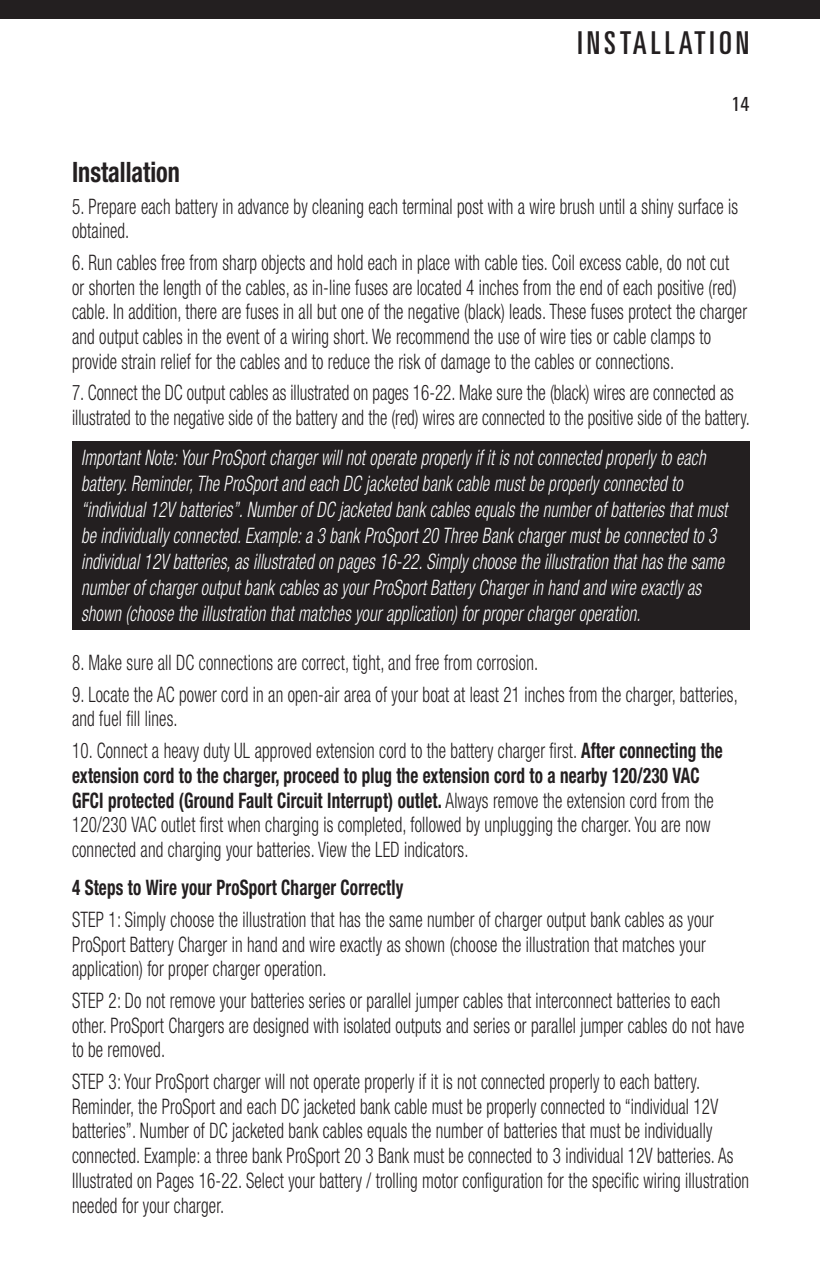
<style>
.page{position:relative;width:820px;height:1270px;background:#fff}
.page>*{position:absolute;margin:0;border:0;box-sizing:border-box;transform-origin:0 0}
.t1{font:ultra-condensed 31.5px "Univers LT Std";letter-spacing:.13em;color:#231f20}
.t2{font:700 condensed 28.12px "Helvetica Neue LT Std";color:#231f20;scale:.86 1}
.t3{font:300 condensed 21.38px/24.8px "Helvetica Neue LT Std";letter-spacing:.01em;color:#231f20;scale:.8 1}
.t4{font:italic 300 condensed 21.38px/25.9px "Helvetica Neue LT Std";letter-spacing:.01em;color:#fff;scale:.8 1}
.t5{font:700 condensed 21.38px "Helvetica Neue LT Std";letter-spacing:.01em;color:#231f20;scale:.8 1}
.t6{font:condensed 20.25px "Univers LT Std";color:#231f20}
.s1{font-weight:700}
</style>
<div class="page">
<div style="left:0;top:0;width:820px;height:19px;background:#231f20"></div>
<div style="left:72px;top:441px;width:677px;height:188px;background:#231f20"></div>
<h1 class="t1" style="left:577px;top:24px;width:173px">INSTALLATION</h1>
<p class="t6" style="left:731px;top:91px;width:19px">14</p>
<h2 class="t2" style="left:72px;top:155px;width:127px">Installation</h2>
<p class="t3" style="left:72px;top:193px;width:834px">5. Prepare each battery in advance by cleaning each terminal post with a wire brush until a shiny surface is obtained.</p>
<p class="t3" style="left:72px;top:250px;width:845px">6. Run cables free from sharp objects and hold each in place with cable ties. Coil excess cable, do not cut<br>or shorten the length of the cables, as in-line fuses are located 4 inches from the end of each positive (red) cable. In addition, there are fuses in all but one of the negative (black) leads. These fuses protect the charger and output cables in the event of a wiring short. We recommend the use of wire ties or cable clamps to provide strain relief for the cables and to reduce the risk of damage to the cables or connections.</p>
<p class="t3" style="left:72px;top:380px;width:848px">7. Connect the DC output cables as illustrated on pages 16-22. Make sure the (black) wires are connected as illustrated to the negative side of the battery and the (red) wires are connected to the positive side of the battery.</p>
<p class="t4" style="left:81px;top:445px;width:809px">Important Note: Your ProSport charger will not operate properly if it is not connected properly to each battery. Reminder, The ProSport and each DC jacketed bank cable must be properly connected to “individual 12V batteries”. Number of DC jacketed bank cables equals the number of batteries that must be individually connected. Example: a 3 bank ProSport 20 Three Bank charger must be connected to 3 individual 12V batteries, as illustrated on pages 16-22. Simply choose the illustration that has the same number of charger output bank cables as your ProSport Battery Charger in hand and wire exactly as shown (choose the illustration that matches your application) for proper charger operation.</p>
<p class="t3" style="left:72px;top:650px;width:584px">8. Make sure all DC connections are correct, tight, and free from corrosion.</p>
<p class="t3" style="left:72px;top:681px;width:833px">9. Locate the AC power cord in an open-air area of your boat at least 21 inches from the charger, batteries, and fuel fill lines.</p>
<p class="t3" style="left:72px;top:737px;width:814px">10. Connect a heavy duty UL approved extension cord to the battery charger first. <span class="s1">After connecting the extension cord to the charger, proceed to plug the extension cord to a nearby 120/230 VAC GFCI protected (Ground Fault Circuit Interrupt) outlet.</span> Always remove the extension cord from the 120/230 VAC outlet first when charging is completed, followed by unplugging the charger. You are now connected and charging your batteries. View the LED indicators.</p>
<p class="t5" style="left:72px;top:874px;width:415px">4 Steps to Wire your ProSport Charger Correctly</p>
<p class="t3" style="left:72px;top:906px;width:804px">STEP 1: Simply choose the illustration that has the same number of charger output bank cables as your<br>ProSport Battery Charger in hand and wire exactly as shown (choose the illustration that matches your application) for proper charger operation.</p>
<p class="t3" style="left:72px;top:987px;width:842px">STEP 2: Do not remove your batteries series or parallel jumper cables that interconnect batteries to each other. ProSport Chargers are designed with isolated outputs and series or parallel jumper cables do not have to be removed.</p>
<p class="t3" style="left:72px;top:1068px;width:847px">STEP 3: Your ProSport charger will not operate properly if it is not connected properly to each battery.<br>Reminder, the ProSport and each DC jacketed bank cable must be properly connected to “individual 12V batteries”. Number of DC jacketed bank cables equals the number of batteries that must be individually connected. Example: a three bank ProSport 20 3 Bank must be connected to 3 individual 12V batteries. As Illustrated on Pages 16-22. Select your battery / trolling motor configuration for the specific wiring illustration needed for your charger.</p>
</div>
